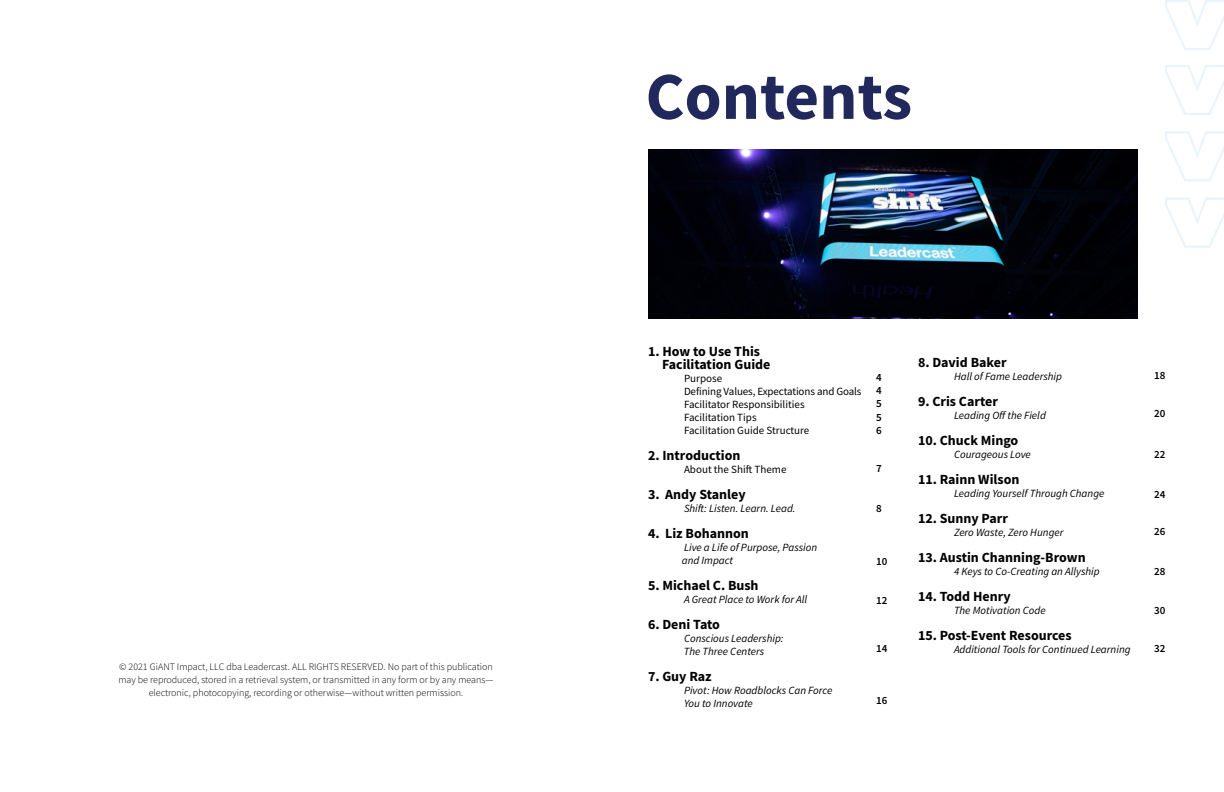
<style>
.page{position:relative;width:1224px;height:792px;background:#fff}
.page>*{position:absolute;margin:0;border:0;box-sizing:border-box;transform-origin:0 0}
.t1{font:700 67px "Source Sans Pro";color:#21295c}
.t2{font:700 14px/13px "Source Sans Pro";color:#000}
.t3{font:italic 11px/13px "Source Sans Pro";color:#000}
.t4{font:11px/13px "Source Sans Pro";color:#000}
.t5{font:600 11px/13px "Source Sans Pro";color:#000;text-align:justify}
.t6{font:300 10px/13px "Source Sans Pro";color:#000;text-align:center}
</style>
<div class="page">
<svg style="left:1165px;top:198px;width:59px;height:50px"></svg>
<svg style="left:1165px;top:131px;width:59px;height:50px"></svg>
<svg style="left:1165px;top:65px;width:59px;height:50px"></svg>
<svg style="left:1165px;top:0;width:59px;height:50px"></svg>
<img style="left:648px;top:150px;width:490px;height:168px">
<p class="t6" style="left:118px;top:660px;width:377px">© 2021 GiANT Impact, LLC dba Leadercast. ALL RIGHTS RESERVED. No part of this publication may be reproduced, stored in a retrieval system, or transmitted in any form or by any means— electronic, photocopying, recording or otherwise—without written permission.</p>
<h1 class="t1" style="left:646px;top:51px;width:268px">Contents</h1>
<p class="t2" style="left:662px;top:345px;width:110px;text-indent:-14px">1. How to Use This<br>Facilitation Guide</p>
<p class="t4" style="left:684px;top:372px;width:179px">Purpose<br>Defining Values, Expectations and Goals<br>Facilitator Responsibilities<br>Facilitation Tips<br>Facilitation Guide Structure</p>
<p class="t2" style="left:648px;top:449px;width:94px">2. Introduction</p>
<p class="t4" style="left:684px;top:463px;width:104px">About the Shift Theme</p>
<p class="t2" style="left:648px;top:488px;width:99px">3. Andy Stanley</p>
<p class="t3" style="left:684px;top:502px;width:113px">Shift: Listen. Learn. Lead.</p>
<p class="t2" style="left:648px;top:527px;width:102px">4. Liz Bohannon</p>
<p class="t3" style="left:682px;top:541px;width:137px">Live a Life of Purpose, Passion and Impact</p>
<p class="t2" style="left:648px;top:579px;width:112px">5. Michael C. Bush</p>
<p class="t3" style="left:684px;top:593px;width:125px">A Great Place to Work for All</p>
<p class="t2" style="left:648px;top:618px;width:74px">6. Deni Tato</p>
<p class="t3" style="left:684px;top:632px;width:101px">Conscious Leadership:<br>The Three Centers</p>
<p class="t2" style="left:648px;top:670px;width:65px">7. Guy Raz</p>
<p class="t3" style="left:684px;top:684px;width:150px">Pivot: How Roadblocks Can Force<br>You to Innovate</p>
<p class="t2" style="left:918px;top:356px;width:90px">8. David Baker</p>
<p class="t3" style="left:954px;top:370px;width:110px">Hall of Fame Leadership</p>
<p class="t2" style="left:918px;top:395px;width:82px">9. Cris Carter</p>
<p class="t3" style="left:954px;top:409px;width:93px">Leading Off the Field</p>
<p class="t2" style="left:918px;top:434px;width:102px">10. Chuck Mingo</p>
<p class="t3" style="left:954px;top:448px;width:78px">Courageous Love</p>
<p class="t2" style="left:918px;top:473px;width:103px">11. Rainn Wilson</p>
<p class="t3" style="left:954px;top:487px;width:152px">Leading Yourself Through Change</p>
<p class="t2" style="left:918px;top:512px;width:92px">12. Sunny Parr</p>
<p class="t3" style="left:954px;top:526px;width:111px">Zero Waste, Zero Hunger</p>
<p class="t2" style="left:918px;top:551px;width:169px">13. Austin Channing-Brown</p>
<p class="t3" style="left:954px;top:565px;width:147px">4 Keys to Co-Creating an Allyship</p>
<p class="t2" style="left:918px;top:590px;width:94px">14. Todd Henry</p>
<p class="t3" style="left:954px;top:604px;width:93px">The Motivation Code</p>
<p class="t2" style="left:918px;top:629px;width:155px">15. Post-Event Resources</p>
<p class="t3" style="left:954px;top:643px;width:178px">Additional Tools for Continued Learning</p>
<p class="t5" style="left:1154px;top:369px;width:13px">18</p>
<p class="t5" style="left:876px;top:371px;width:7px">4<br>4<br>5<br>5<br>6</p>
<p class="t5" style="left:876px;top:462px;width:7px">7</p>
<p class="t5" style="left:1154px;top:407px;width:13px">20</p>
<p class="t5" style="left:1154px;top:448px;width:13px">22</p>
<p class="t5" style="left:1154px;top:488px;width:13px">24</p>
<p class="t5" style="left:1154px;top:524px;width:13px">26</p>
<p class="t5" style="left:1154px;top:564px;width:13px">28</p>
<p class="t5" style="left:1154px;top:603px;width:13px">30</p>
<p class="t5" style="left:876px;top:502px;width:7px">8</p>
<p class="t5" style="left:876px;top:555px;width:13px">10</p>
<p class="t5" style="left:876px;top:594px;width:13px">12</p>
<p class="t5" style="left:876px;top:642px;width:13px">14</p>
<p class="t5" style="left:1154px;top:642px;width:13px">32</p>
<p class="t5" style="left:876px;top:694px;width:13px">16</p>
</div>
